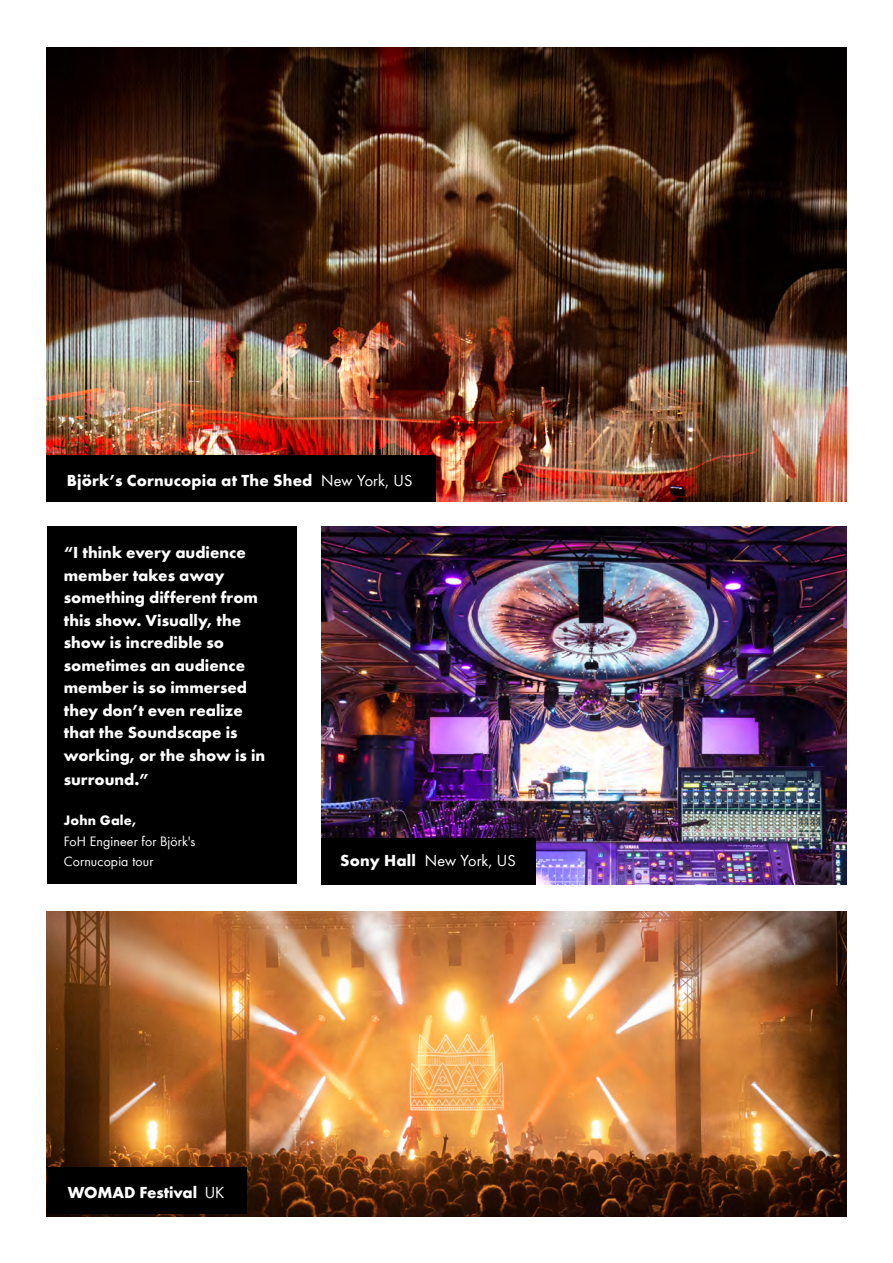
<style>
.page{position:relative;width:893px;height:1263px;background:#fff}
.page>*{position:absolute;margin:0;border:0;box-sizing:border-box;transform-origin:0 0}
.t1{font:700 16.5px/22.5px "dbaudio Futura";color:#fff}
.t2{font:16.5px "dbaudio Futura";letter-spacing:.01em;color:#fff}
.t3{font:14.1px/20.4px "dbaudio Futura";letter-spacing:.01em;color:#fff}
.t4{font:700 14.1px "dbaudio Futura";letter-spacing:.01em;color:#fff}
.s1{font-weight:400}
.s2{font-weight:700}
</style>
<div class="page">
<img style="left:47px;top:911px;width:799px;height:305px">
<div style="left:47px;top:1167px;width:200px;height:47px;background:#000"></div>
<img style="left:47px;top:47px;width:799px;height:454px">
<div style="left:47px;top:455px;width:389px;height:46px;background:#000"></div>
<div style="left:47px;top:526px;width:249px;height:358px;background:#000"></div>
<img style="left:322px;top:526px;width:524px;height:358px">
<div style="left:322px;top:838px;width:214px;height:46px;background:#000"></div>
<p class="t1" style="left:67px;top:468px;width:347px">Björk’s Cornucopia at The Shed <span class="s1">New York, US</span></p>
<p class="t1" style="left:64px;top:540px;width:203px">“I think every audience member takes away something different from this show. Visually, the show is incredible so sometimes an audience member is so immersed they don’t even realize that the Soundscape is working, or the show is in</p>
<p class="t1" style="left:64px;top:767px;width:87px">surround.”</p>
<p class="t4" style="left:64px;top:810px;width:74px">John Gale,</p>
<p class="t3" style="left:64px;top:830px;width:133px">FoH Engineer for Björk's<br>Cornucopia tour</p>
<p class="t2" style="left:340px;top:849px;width:177px"><span class="s2">Sony Hall</span> New York, US</p>
<p class="t1" style="left:68px;top:1180px;width:158px">WOMAD Festival <span class="s1">UK</span></p>
</div>
